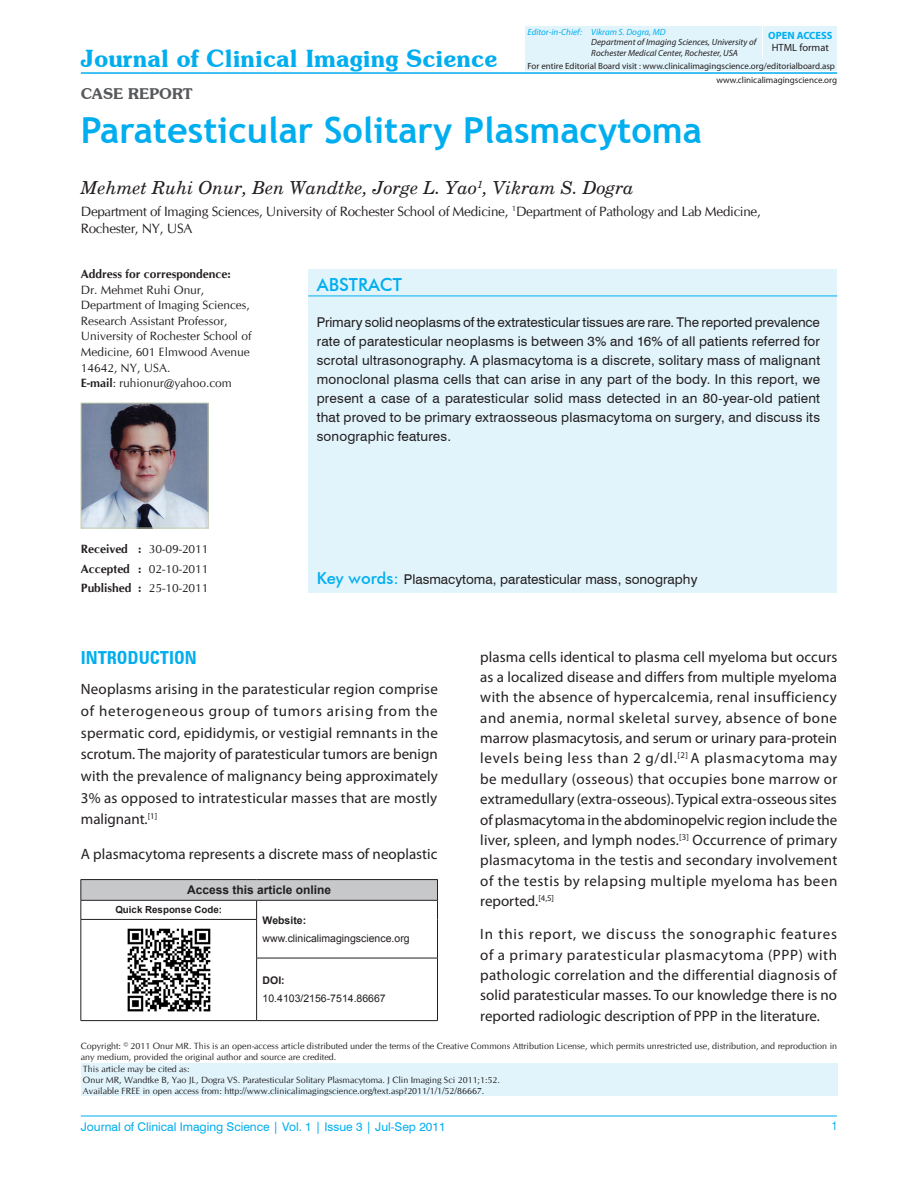
<style>
.page{position:relative;width:918px;height:1188px;background:#fff}
.page>*{position:absolute;margin:0;border:0;box-sizing:border-box;transform-origin:0 0}
.AT{font:700 36px "Trebuchet MS";color:#00aeef}
.JCIS{font:600 24px "Souvenir IT Cby BT";color:#00aeef}
.AU_new{font:italic 18px "New Century Schlbk";color:#231f20}
.t1{font:700 condensed 18px "Zurich BT";color:#00aeef}
.Abstract_2{font:500 18px "Futura BT";color:#00aeef}
.TX{font:15px/20.4px "Myriad Pro";letter-spacing:.005em;color:#231f20;text-align:justify}
.Article_Type{font:600 15px "Souvenir IT Cby BT";color:#57585a}
.ABS{font:13.5px/18.9px "Swiss 721 BT";letter-spacing:.015em;color:#231f20;text-align:justify}
.AU{font:13.5px/17.5px "CG Omega";letter-spacing:-.02em;color:#231f20}
.KWD{font:13.5px "Swiss 721 BT";color:#231f20}
.ADD{font:12px/15.6px "CG Omega";color:#231f20}
.t2{font:12px "Swiss 721 BT";color:#00aeef}
.t3{font:700 12px "Arial";color:#231f20}
.t4{font:700 12px "CG Omega";color:#231f20}
.t5{font:condensed 12px "Helvetica";color:#00aeef}
.t6{font:10.5px "Arial";color:#231f20}
.t7{font:700 10.5px "Arial";color:#231f20}
.t8{font:700 10.5px "Myriad Pro";color:#00aeef}
.t9{font:10.5px "Myriad Pro";color:#231f20}
.t10{font:700 9.75px "Arial";color:#231f20}
.HTC{font:9px/10.8px "CG Omega";color:#231f20}
.t11{font:9px "Myriad Pro";color:#231f20}
.t12{font:italic 9px "Myriad Pro";color:#231f20}
.t13{font:italic 9px "Myriad Pro";color:#00aeef}
.s1{font-weight:700}
.s2{font-weight:400}
.s3{font-family:"Futura BT";font-weight:500;font-size:16.5px;color:#00aeef}
</style>
<div class="page">
<hr style="left:81px;top:1116px;width:756px;height:1px;background:#00aeef">
<hr style="left:81px;top:72px;width:756px;height:2px;background:#00aeef">
<div style="left:308px;top:269px;width:529px;height:324px;background:#e1f4fc"></div>
<hr style="left:308px;top:296px;width:529px;height:1px;background:#00aeef">
<div style="left:525px;top:60px;width:312px;height:11px;background:#e1f4fc"></div>
<div style="left:525px;top:26px;width:237px;height:32px;background:#e1f4fc"></div>
<div style="left:764px;top:26px;width:73px;height:32px;background:#e1f4fc"></div>
<div style="left:81px;top:880px;width:357px;height:20px;background:#c7c8ca"></div>
<hr style="left:81px;top:879px;width:176px;height:1px;background:#231f20">
<hr style="left:257px;top:879px;width:181px;height:1px;background:#231f20">
<hr style="left:81px;top:900px;width:176px;height:1px;background:#231f20">
<svg style="left:81px;top:880px;width:1px;height:39px"></svg>
<hr style="left:257px;top:900px;width:181px;height:1px;background:#231f20">
<svg style="left:437px;top:880px;width:1px;height:39px"></svg>
<hr style="left:437px;top:919px;width:1px;height:39px;background:#231f20">
<hr style="left:81px;top:919px;width:176px;height:1px;background:#231f20">
<hr style="left:81px;top:920px;width:1px;height:38px;background:#231f20">
<hr style="left:81px;top:958px;width:1px;height:62px;background:#231f20">
<hr style="left:81px;top:1020px;width:176px;height:1px;background:#231f20">
<hr style="left:256px;top:958px;width:182px;height:1px;background:#231f20">
<hr style="left:437px;top:958px;width:1px;height:62px;background:#231f20">
<hr style="left:257px;top:1020px;width:181px;height:1px;background:#231f20">
<svg style="left:256px;top:901px;width:1px;height:18px"></svg>
<hr style="left:256px;top:920px;width:1px;height:38px;background:#231f20">
<hr style="left:256px;top:958px;width:1px;height:62px;background:#231f20">
<img style="left:127px;top:928px;width:84px;height:84px">
<div style="left:81px;top:1064px;width:756px;height:32px;background:#e1f4fc"></div>
<img style="left:83px;top:405px;width:123px;height:121px">
<div style="left:81px;top:403px;width:127px;height:125px;border:1px solid #c7d0b2"></div>
<p class="JCIS" style="left:81px;top:44px;width:418px">Journal of Clinical Imaging Science</p>
<p class="Article_Type" style="left:81px;top:84px;width:113px">CASE REPORT</p>
<p class="t13" style="left:528px;top:26px;width:140px">Editor-in-Chief: Vikram S. Dogra, MD</p>
<p class="t12" style="left:591px;top:37px;width:167px">Department of Imaging Sciences, University of</p>
<p class="t12" style="left:591px;top:48px;width:148px">Rochester Medical Center, Rochester, USA</p>
<p class="t8" style="left:768px;top:28px;width:66px">OPEN ACCESS</p>
<p class="t9" style="left:772px;top:41px;width:59px">HTML format</p>
<p class="t11" style="left:528px;top:60px;width:309px">For entire Editorial Board visit : www.clinicalimagingscience.org/editorialboard.asp</p>
<p class="t11" style="left:716px;top:74px;width:122px">www.clinicalimagingscience.org</p>
<p class="AT" style="left:81px;top:107px;width:623px">Paratesticular Solitary Plasmacytoma</p>
<p class="AU_new" style="left:81px;top:177px;width:555px">Mehmet Ruhi Onur, Ben Wandtke, Jorge L. Yao<sup>1</sup>, Vikram S. Dogra</p>
<p class="AU" style="left:81px;top:203px;width:681px">Department of Imaging Sciences, University of Rochester School of Medicine, <sup>1</sup>Department of Pathology and Lab Medicine,<br>Rochester, NY, USA</p>
<p class="ADD" style="left:81px;top:266px;width:172px"><span class="s1">Address for correspondence:<br></span>Dr. Mehmet Ruhi Onur,<br>Department of Imaging Sciences,<br>Research Assistant Professor,<br>University of Rochester School of<br>Medicine, 601 Elmwood Avenue<br>14642, NY, USA.</p>
<p class="ADD" style="left:81px;top:375px;width:152px"><span class="s1">E-mail</span>: ruhionur@yahoo.com</p>
<p class="Abstract_2" style="left:317px;top:274px;width:87px">ABSTRACT</p>
<p class="ABS" style="left:317px;top:313px;width:505px">Primary solid neoplasms of the extratesticular tissues are rare. The reported prevalence rate of paratesticular neoplasms is between 3% and 16% of all patients referred for scrotal ultrasonography. A plasmacytoma is a discrete, solitary mass of malignant monoclonal plasma cells that can arise in any part of the body. In this report, we present a case of a paratesticular solid mass detected in an 80-year-old patient that proved to be primary extraosseous plasmacytoma on surgery, and discuss its sonographic features.</p>
<p class="ADD" style="left:81px;top:541px;width:129px"><span class="s1">Received :</span> 30-09-2011</p>
<p class="ADD" style="left:81px;top:561px;width:129px"><span class="s1">Accepted :</span> 02-10-2011</p>
<p class="t4" style="left:81px;top:581px;width:129px">Published : <span class="s2">25-10-2011</span></p>
<p class="KWD" style="left:317px;top:571px;width:382px"><span class="s3">Key words:</span> Plasmacytoma, paratesticular mass, sonography</p>
<h1 class="t1" style="left:81px;top:647px;width:117px">INTRODUCTION</h1>
<p class="TX" style="left:81px;top:678px;width:359px;line-height:21.8px">Neoplasms arising in the paratesticular region comprise of heterogeneous group of tumors arising from the spermatic cord, epididymis, or vestigial remnants in the scrotum. The majority of paratesticular tumors are benign with the prevalence of malignancy being approximately 3% as opposed to intratesticular masses that are mostly malignant.<sup>[1]</sup></p>
<p class="TX" style="left:81px;top:843px;width:358px">A plasmacytoma represents a discrete mass of neoplastic</p>
<p class="TX" style="left:480px;top:646px;width:359px">plasma cells identical to plasma cell myeloma but occurs as a localized disease and differs from multiple myeloma with the absence of hypercalcemia, renal insufficiency and anemia, normal skeletal survey, absence of bone marrow plasmacytosis, and serum or urinary para-protein levels being less than 2 g/dl.<sup>[2]</sup> A plasmacytoma may be medullary (osseous) that occupies bone marrow or extramedullary (extra-osseous). Typical extra-osseous sites of plasmacytoma in the abdominopelvic region include the liver, spleen, and lymph nodes.<sup>[3]</sup> Occurrence of primary plasmacytoma in the testis and secondary involvement of the testis by relapsing multiple myeloma has been reported.<sup>[4,5]</sup></p>
<p class="TX" style="left:480px;top:924px;width:358px">In this report, we discuss the sonographic features of a primary paratesticular plasmacytoma (PPP) with pathologic correlation and the differential diagnosis of solid paratesticular masses. To our knowledge there is no reported radiologic description of PPP in the literature.</p>
<p class="t3" style="left:187px;top:882px;width:146px">Access this article online</p>
<p class="t10" style="left:115px;top:904px;width:108px">Quick Response Code:</p>
<p class="t7" style="left:263px;top:913px;width:45px">Website:</p>
<p class="t6" style="left:263px;top:932px;width:149px">www.clinicalimagingscience.org</p>
<p class="t7" style="left:263px;top:973px;width:24px">DOI:</p>
<p class="t6" style="left:263px;top:992px;width:125px">10.4103/2156-7514.86667</p>
<p class="HTC" style="left:81px;top:1040px;width:758px">Copyright: © 2011 Onur MR. This is an open-access article distributed under the terms of the Creative Commons Attribution License, which permits unrestricted use, distribution, and reproduction in any medium, provided the original author and source are credited.</p>
<p class="HTC" style="left:83px;top:1064px;width:108px">This article may be cited as:</p>
<p class="HTC" style="left:83px;top:1075px;width:419px">Onur MR, Wandtke B, Yao JL, Dogra VS. Paratesticular Solitary Plasmacytoma. J Clin Imaging Sci 2011;1:52.</p>
<p class="HTC" style="left:83px;top:1086px;width:403px">Available FREE in open access from: http://www.clinicalimagingscience.org/text.asp?2011/1/1/52/86667.</p>
<p class="t2" style="left:81px;top:1119px;width:366px">Journal of Clinical Imaging Science | Vol. 1 | Issue 3 | Jul-Sep 2011</p>
<p class="t5" style="left:832px;top:1119px;width:7px">1</p>
</div>
